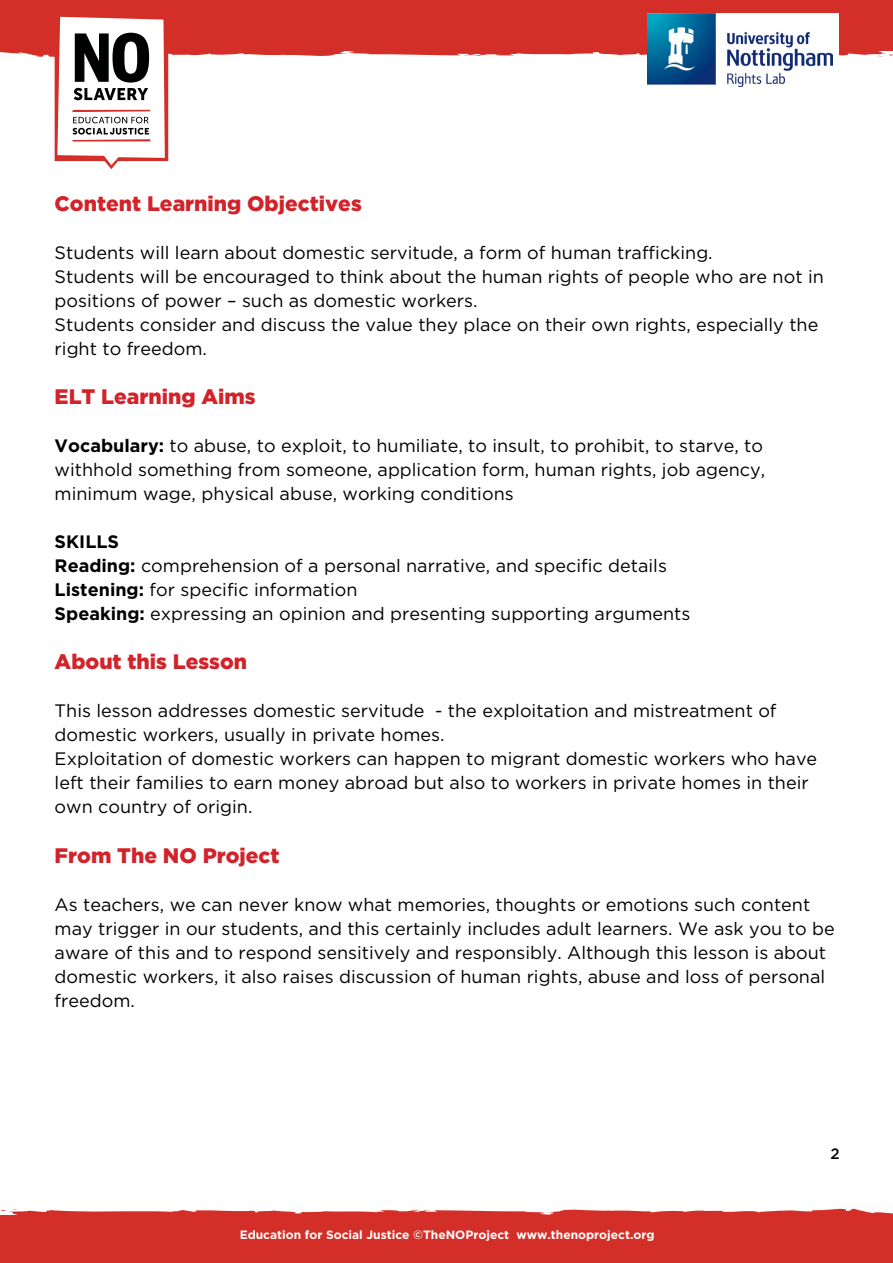
<style>
.page{position:relative;width:893px;height:1263px;background:#fff}
.page>*{position:absolute;margin:0;border:0;box-sizing:border-box;transform-origin:0 0}
.t1{font:900 21px "Gotham";color:#d2232a}
.t2{font:18px/24px "Gotham";color:#000}
.t3{font:500 15px "Gotham";color:#000}
.t4{font:700 12px "Gotham";color:#fff}
.s1{font-weight:700}
</style>
<div class="page">
<svg style="left:0;top:30px;width:888px;height:28px;background:#d84943"></svg>
<svg style="left:247px;top:44px;width:6px;height:2px"></svg>
<div style="left:0;top:0;width:893px;height:30px;background:#d32e27"></div>
<svg style="left:43px;top:16px;width:125px;height:153px"></svg>
<svg style="left:7px;top:1208px;width:886px;height:27px;background:#d84640"></svg>
<svg style="left:695px;top:1221px;width:10px;height:2px"></svg>
<div style="left:1px;top:1235px;width:892px;height:28px;background:#d32e27"></div>
<div style="left:647px;top:13px;width:192px;height:78px;background:#fff"></div>
<img style="left:647px;top:13px;width:185px;height:74px">
<p class="t1" style="left:55px;top:191px;width:309px">Content Learning Objectives</p>
<p class="t2" style="left:55px;top:240px;width:771px">Students will learn about domestic servitude, a form of human trafficking.<br>Students will be encouraged to think about the human rights of people who are not in positions of power – such as domestic workers.<br>Students consider and discuss the value they place on their own rights, especially the right to freedom.</p>
<p class="t1" style="left:55px;top:385px;width:202px">ELT Learning Aims</p>
<p class="t2" style="left:55px;top:433px;width:712px;text-align:justify"><span class="s1">Vocabulary:</span> to abuse, to exploit, to humiliate, to insult, to prohibit, to starve, to withhold something from someone, application form, human rights, job agency, minimum wage, physical abuse, working conditions</p>
<p class="t2" style="left:55px;top:529px;width:637px"><span class="s1">SKILLS<br>Reading:</span> comprehension of a personal narrative, and specific details <span class="s1">Listening:</span> for specific information<br><span class="s1">Speaking:</span> expressing an opinion and presenting supporting arguments</p>
<p class="t1" style="left:55px;top:650px;width:194px">About this Lesson</p>
<p class="t2" style="left:55px;top:699px;width:764px">This lesson addresses domestic servitude - the exploitation and mistreatment of domestic workers, usually in private homes.<br>Exploitation of domestic workers can happen to migrant domestic workers who have left their families to earn money abroad but also to workers in private homes in their own country of origin.</p>
<p class="t1" style="left:55px;top:843px;width:226px">From The NO Project</p>
<p class="t2" style="left:55px;top:892px;width:781px">As teachers, we can never know what memories, thoughts or emotions such content may trigger in our students, and this certainly includes adult learners. We ask you to be aware of this and to respond sensitively and responsibly. Although this lesson is about domestic workers, it also raises discussion of human rights, abuse and loss of personal freedom.</p>
<p class="t4" style="left:240px;top:1228px;width:416px">Education for Social Justice ©TheNOProject www.thenoproject.org</p>
<p class="t3" style="left:830px;top:1145px;width:11px">2</p>
</div>
